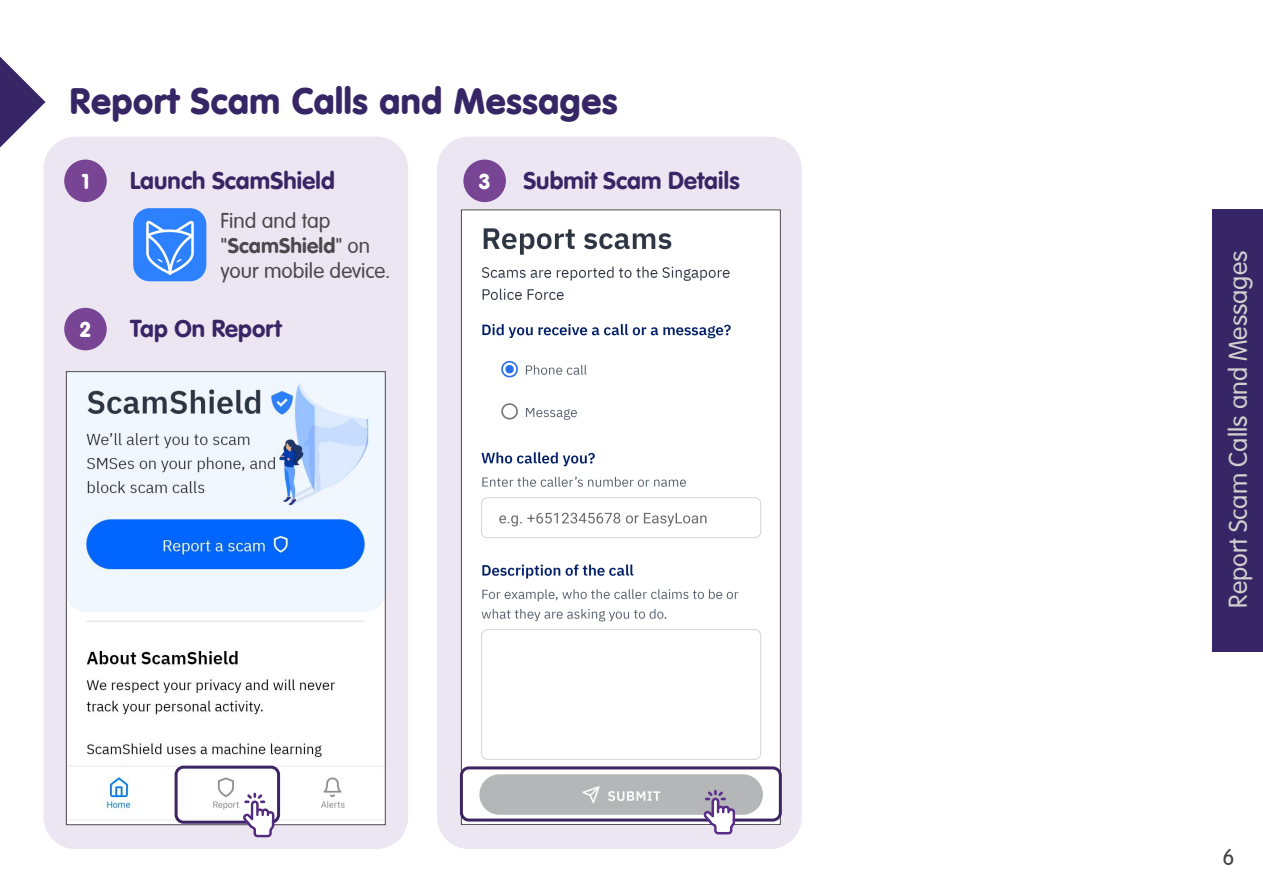
<style>
.page{position:relative;width:1263px;height:893px;background:#fff}
.page>*{position:absolute;margin:0;border:0;box-sizing:border-box;transform-origin:0 0}
.t1{font:900 36px "VAG Rounded Black S Si";letter-spacing:.02em;color:#372665}
.t2{font:300 25.5px "VAG Rounded";color:#d0d0cf}
.t3{font:24px "VAG Rounded Bold";letter-spacing:.005em;color:#372665}
.t4{font:300 22.5px "VAG Rounded";color:#424042}
.t5{font:300 21px "VAG Rounded";color:#4a484b}
.t6{font:21px "VAG Rounded Bold";letter-spacing:.005em;color:#4a484b}
.t7{font:900 21px "VAG Rounded Black S Si";color:#fff}
.s1{font-family:"VAG Rounded";font-weight:300}
</style>
<div class="page">
<svg style="left:0;top:57px;width:45px;height:91px"></svg>
<div style="left:437px;top:137px;width:365px;height:712px;background:#ebe6f1;border-radius:32px"></div>
<div style="left:463px;top:160px;width:43px;height:42px;background:#784494;border-radius:50%"></div>
<div style="left:44px;top:137px;width:364px;height:712px;background:#ebe6f1;border-radius:32px"></div>
<div style="left:64px;top:160px;width:43px;height:42px;background:#784494;border-radius:50%"></div>
<img style="left:133px;top:208px;width:73px;height:73px">
<div style="left:64px;top:308px;width:43px;height:42px;background:#784494;border-radius:50%"></div>
<img style="left:461px;top:212px;width:317px;height:613px">
<div style="left:773px;top:643px;width:7px;height:182px;background:#fff"></div>
<img style="left:68px;top:373px;width:315px;height:450px">
<img style="left:68px;top:764px;width:315px;height:57px">
<div style="left:66px;top:371px;width:319px;height:454px;border:1px solid #4a484b"></div>
<div style="left:175px;top:766px;width:105px;height:58px;border:3px solid #3d2564;border-radius:8px"></div>
<svg style="left:243px;top:793px;width:31px;height:44px"></svg>
<img style="left:463px;top:770px;width:315px;height:53px">
<div style="left:460px;top:766px;width:322px;height:55px;border:3px solid #3d2564;border-radius:8px"></div>
<svg style="left:703px;top:790px;width:32px;height:44px"></svg>
<div style="left:1213px;top:209px;width:50px;height:442px;background:#372665"></div>
<h1 class="t1" style="left:70px;top:79px;width:549px">Report Scam Calls and Messages</h1>
<p class="t7" style="left:82px;top:169px;width:8px">1</p>
<p class="t3" style="left:130px;top:167px;width:206px">Launch ScamShield</p>
<p class="t7" style="left:479px;top:169px;width:12px">3</p>
<p class="t3" style="left:523px;top:167px;width:218px">Submit Scam Details</p>
<p class="t5" style="left:221px;top:209px;width:111px">Find and tap</p>
<p class="t6" style="left:221px;top:234px;width:151px"><span class="s1">"</span>ScamShield<span class="s1">" on</span></p>
<p class="t5" style="left:221px;top:259px;width:171px">your mobile device.</p>
<p class="t7" style="left:80px;top:317px;width:12px">2</p>
<p class="t3" style="left:130px;top:315px;width:153px">Tap On Report</p>
<p class="t2" style="left:1223px;top:608px;width:358px;rotate:-90deg">Report Scam Calls and Messages</p>
<p class="t4" style="left:1222px;top:845px;width:14px">6</p>
</div>
